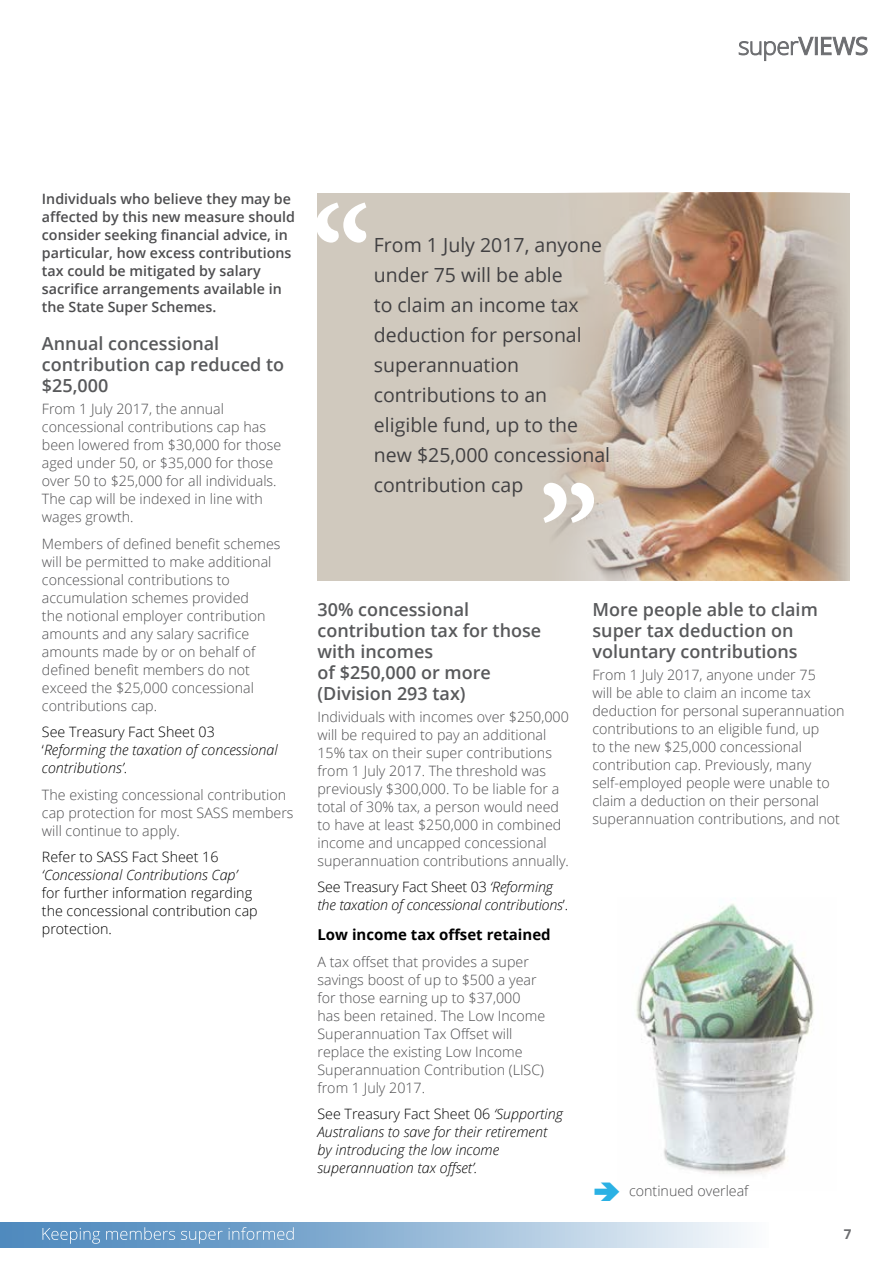
<style>
.page{position:relative;width:893px;height:1263px;background:#fff}
.page>*{position:absolute;margin:0;border:0;box-sizing:border-box;transform-origin:0 0}
.t1{font:19.5px/30px "Open Sans";color:#414042}
.t2{font:600 18px/21px "Open Sans";color:#58595b}
.t3{font:700 15px "Open Sans";color:#000}
.t4{font:300 14.25px/18px "Open Sans";color:#4d4d4f}
.t5{font:italic 300 14.25px/18px "Open Sans";color:#000}
.t6{font:600 14.25px/18px "Open Sans";color:#4d4d4f}
.t7{font:300 14.25px/18px "Open Sans";color:#000}
.t8{font:700 13.5px "Open Sans";color:#6d6e71}
.s1{font-style:normal}
</style>
<div class="page">
<svg style="left:0;top:1222px;width:744px;height:25px;background:#a0c0db"></svg>
<img style="left:636px;top:903px;width:178px;height:271px">
<div style="left:317px;top:193px;width:533px;height:387px;background:#d0c9be"></div>
<img style="left:550px;top:193px;width:296px;height:387px">
<svg style="left:317px;top:202px;width:49px;height:41px"></svg>
<svg style="left:543px;top:483px;width:51px;height:40px"></svg>
<svg style="left:739px;top:37px;width:128px;height:24px"></svg>
<svg style="left:43px;top:1227px;width:251px;height:17px;background:#75a3cb"></svg>
<p class="t6" style="left:42px;top:189px;width:255px">Individuals who believe they may be affected by this new measure should consider seeking financial advice, in particular, how excess contributions tax could be mitigated by salary sacrifice arrangements available in the State Super Schemes.</p>
<p class="t2" style="left:42px;top:332px;width:244px">Annual concessional contribution cap reduced to $25,000</p>
<p class="t4" style="left:42px;top:400px;width:241px">From 1 July 2017, the annual concessional contributions cap has been lowered from $30,000 for those aged under 50, or $35,000 for those over 50 to $25,000 for all individuals.<br>The cap will be indexed in line with wages growth.</p>
<p class="t4" style="left:42px;top:534px;width:240px">Members of defined benefit schemes will be permitted to make additional concessional contributions to accumulation schemes provided<br>the notional employer contribution amounts and any salary sacrifice amounts made by or on behalf of defined benefit members do not exceed the $25,000 concessional contributions cap.</p>
<p class="t5" style="left:42px;top:722px;width:237px"><span class="s1">See Treasury Fact Sheet 03 ‘</span>Reforming the taxation of concessional contributions’<span class="s1">.</span></p>
<p class="t4" style="left:42px;top:785px;width:253px">The existing concessional contribution cap protection for most SASS members will continue to apply.</p>
<p class="t7" style="left:42px;top:848px;width:178px">Refer to SASS Fact Sheet 16</p>
<p class="t5" style="left:42px;top:865px;width:197px">‘Concessional Contributions Cap’</p>
<p class="t7" style="left:42px;top:884px;width:217px">for further information regarding the concessional contribution cap protection.</p>
<h1 class="t1" style="left:374px;top:229px;width:238px">From 1 July 2017, anyone under 75 will be able<br>to claim an income tax deduction for personal superannuation contributions to an eligible fund, up to the new $25,000 concessional contribution cap</h1>
<p class="t2" style="left:317px;top:598px;width:225px">30% concessional contribution tax for those with incomes<br>of $250,000 or more (Division 293 tax)</p>
<p class="t4" style="left:317px;top:707px;width:253px">Individuals with incomes over $250,000 will be required to pay an additional 15% tax on their super contributions from 1 July 2017. The threshold was previously $300,000. To be liable for a total of 30% tax, a person would need to have at least $250,000 in combined income and uncapped concessional superannuation contributions annually.</p>
<p class="t5" style="left:317px;top:877px;width:252px"><span class="s1">See Treasury Fact Sheet 03</span> ‘Reforming the taxation of concessional contributions<span class="s1">’.</span></p>
<p class="t3" style="left:317px;top:924px;width:235px">Low income tax offset retained</p>
<p class="t4" style="left:317px;top:952px;width:229px">A tax offset that provides a super savings boost of up to $500 a year for those earning up to $37,000 has been retained. The Low Income<br>Superannuation Tax Offset will replace the existing Low Income<br>Superannuation Contribution (LISC) from 1 July 2017.</p>
<p class="t5" style="left:317px;top:1105px;width:247px"><span class="s1">See Treasury Fact Sheet 06</span> ‘Supporting Australians to save for their retirement by introducing the low income superannuation tax offset’.</p>
<p class="t2" style="left:592px;top:598px;width:227px">More people able to claim super tax deduction on voluntary contributions</p>
<p class="t4" style="left:592px;top:665px;width:253px">From 1 July 2017, anyone under 75<br>will be able to claim an income tax deduction for personal superannuation contributions to an eligible fund, up<br>to the new $25,000 concessional contribution cap. Previously, many self-employed people were unable to claim a deduction on their personal superannuation contributions, and not</p>
<p class="t4" style="left:629px;top:1182px;width:121px">continued overleaf</p>
<p class="t8" style="left:844px;top:1225px;width:9px">7</p>
</div>
